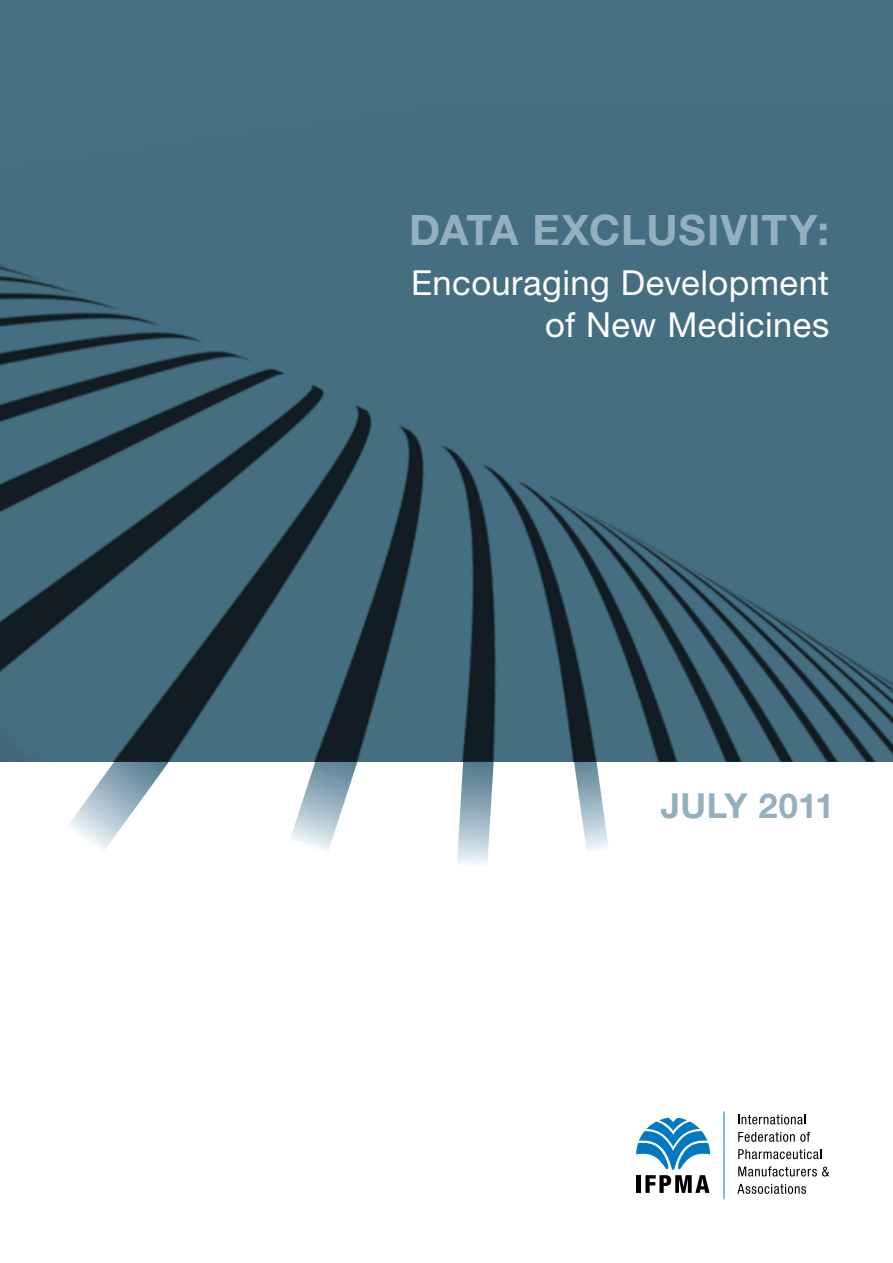
<style>
.page{position:relative;width:893px;height:1263px;background:#fff}
.page>*{position:absolute;margin:0;border:0;box-sizing:border-box;transform-origin:0 0}
.t1{font:700 42px "Helvetica Neue";letter-spacing:.02em;color:#94b0be}
.t2{font:34.5px/41.4px "Helvetica Neue";letter-spacing:.015em;color:#fff;text-align:right}
.t3{font:700 34.5px "Helvetica Neue";letter-spacing:.01em;color:#94b0be}
</style>
<div class="page">
<svg style="left:69px;top:762px;width:100px;height:88px"></svg>
<svg style="left:291px;top:762px;width:67px;height:89px"></svg>
<svg style="left:457px;top:762px;width:37px;height:103px"></svg>
<svg style="left:574px;top:762px;width:34px;height:88px"></svg>
<div style="left:0;top:0;width:893px;height:762px;background:#467082"></div>
<svg style="left:738px;top:1114px;width:67px;height:10px"></svg>
<svg style="left:738px;top:1132px;width:72px;height:10px"></svg>
<svg style="left:738px;top:1149px;width:83px;height:10px"></svg>
<svg style="left:738px;top:1166px;width:91px;height:10px"></svg>
<svg style="left:737px;top:1184px;width:69px;height:10px"></svg>
<svg style="left:636px;top:1118px;width:74px;height:75px"></svg>
<hr style="left:724px;top:1111px;width:1px;height:88px;background:#0079c1">
<img style="left:0;top:263px;width:893px;height:499px">
<p class="t1" style="left:409px;top:204px;width:421px">DATA EXCLUSIVITY:</p>
<p class="t2" style="left:411px;top:262px;width:420px">Encouraging Development of New Medicines</p>
<p class="t3" style="left:661px;top:784px;width:175px">JULY 2011</p>
</div>
